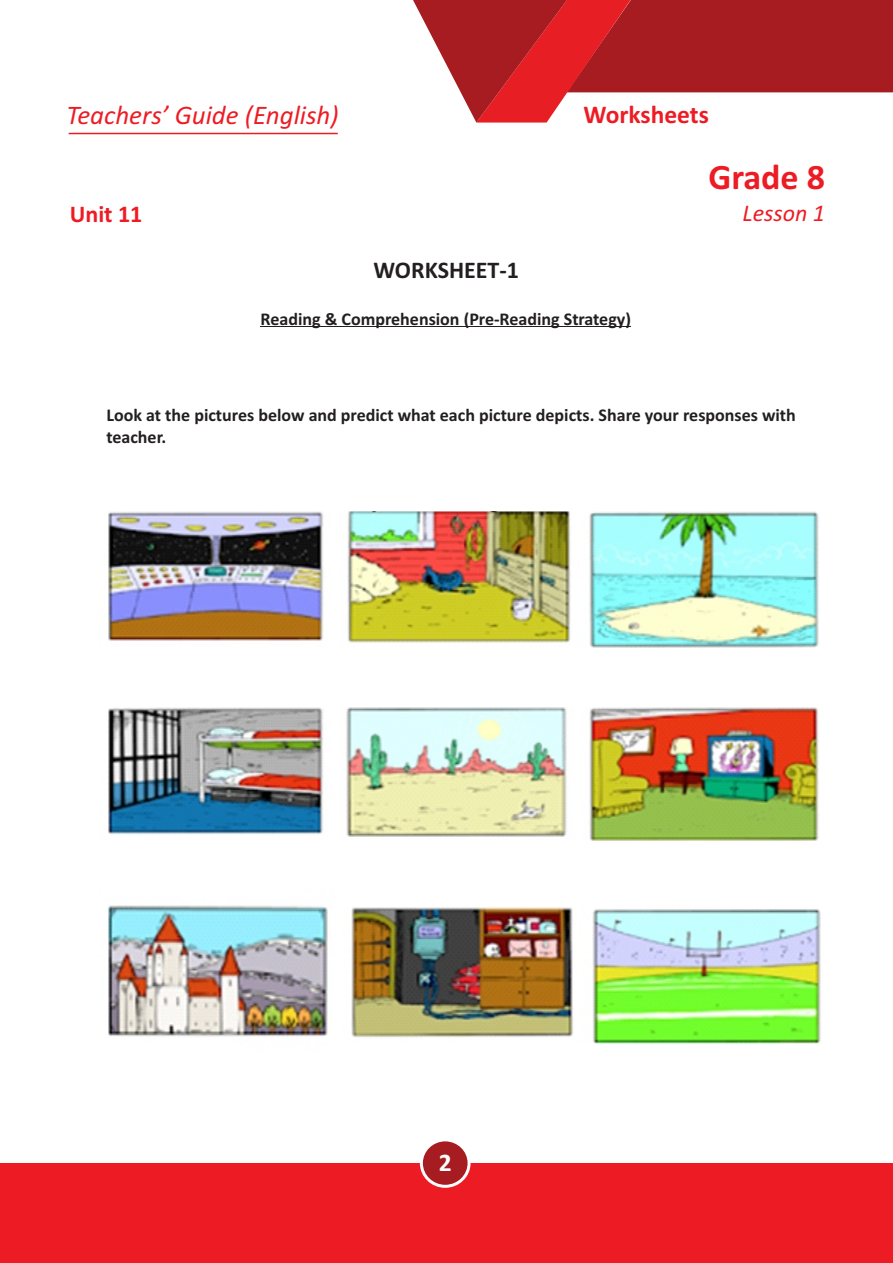
<style>
.page{position:relative;width:893px;height:1263px;background:#fff}
.page>*{position:absolute;margin:0;border:0;box-sizing:border-box;transform-origin:0 0}
.t1{font:700 36px "Calibri";color:#ed1c24}
.t2{font:italic 27px "Calibri";color:#ed1c24}
.t3{font:700 25.5px "Calibri";color:#ed1c24}
.t4{font:700 25.5px "Calibri";color:#fff}
.t5{font:700 24px "Calibri";color:#231f20}
.t6{font:italic 24px "Calibri";color:#ed1c24}
.t7{font:700 24px "Calibri";color:#ed1c24}
.t8{font:700 18px/21.9px "Calibri";color:#231f20}
</style>
<div class="page">
<svg style="left:413px;top:0;width:480px;height:123px"></svg>
<hr style="left:69px;top:133px;width:269px;height:1px;background:#ed1c24">
<div style="left:0;top:1163px;width:893px;height:100px;background:#ed1c24"></div>
<svg style="left:420px;top:1138px;width:51px;height:50px;background:#bc5054"></svg>
<hr style="left:261px;top:326px;width:370px;height:1px;background:#231f20">
<img style="left:108px;top:708px;width:711px;height:133px">
<img style="left:108px;top:511px;width:711px;height:137px">
<img style="left:108px;top:905px;width:220px;height:132px">
<img style="left:351px;top:907px;width:470px;height:137px">
<h2 class="t2" style="left:67px;top:104px;width:274px">Teachers’ Guide (English)</h2>
<h3 class="t3" style="left:584px;top:103px;width:127px">Worksheets</h3>
<h3 class="t7" style="left:70px;top:204px;width:74px">Unit 11</h3>
<h3 class="t5" style="left:373px;top:260px;width:147px">WORKSHEET-1</h3>
<p class="t8" style="left:261px;top:309px;width:372px">Reading &amp; Comprehension (Pre-Reading Strategy)</p>
<h1 class="t1" style="left:708px;top:162px;width:118px">Grade 8</h1>
<h3 class="t6" style="left:743px;top:203px;width:84px">Lesson 1</h3>
<p class="t8" style="left:106px;top:405px;width:691px">Look at the pictures below and predict what each picture depicts. Share your responses with teacher.</p>
<h3 class="t4" style="left:439px;top:1152px;width:14px">2</h3>
</div>
